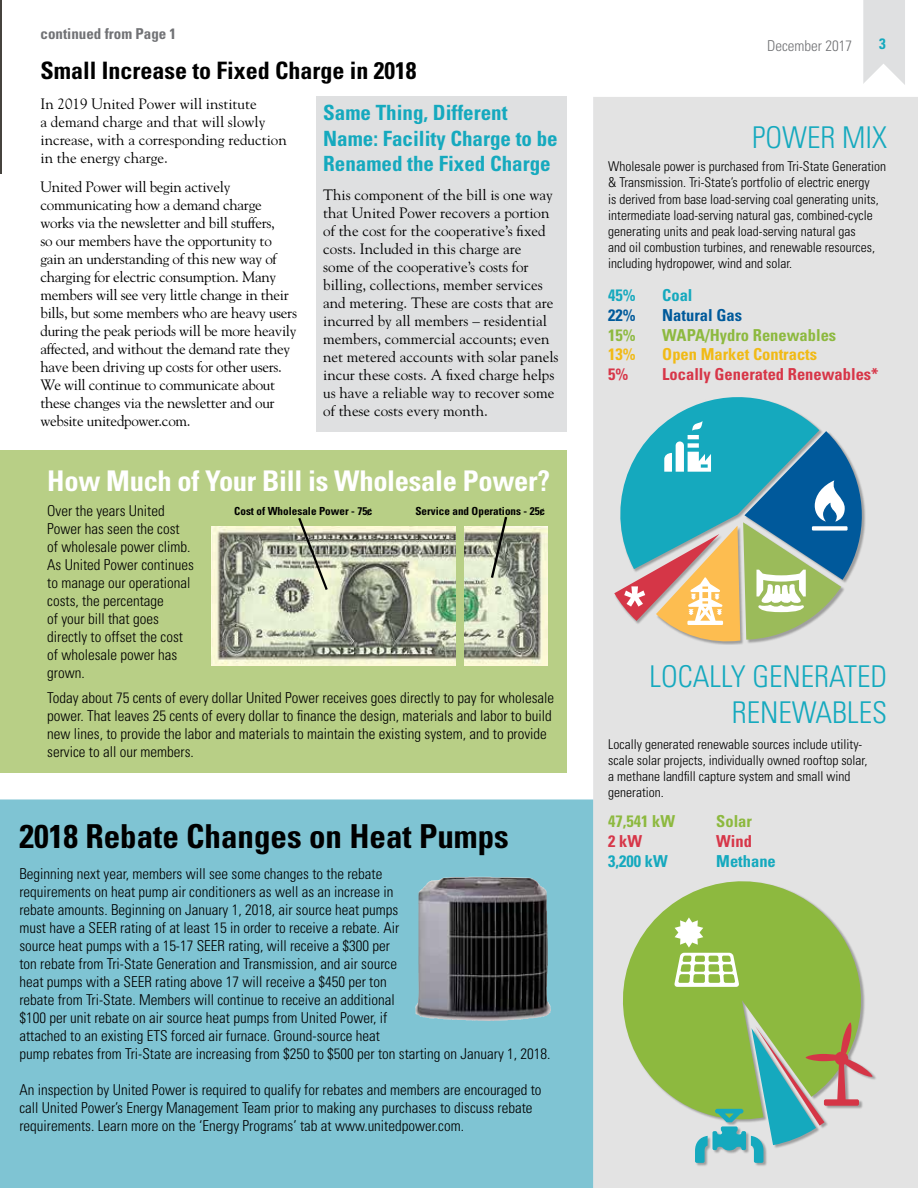
<style>
.page{position:relative;width:918px;height:1188px;background:#fff}
.page>*{position:absolute;margin:0;border:0;box-sizing:border-box;transform-origin:0 0}
.t1{font:700 condensed 33px "Univers";color:#000}
.t2{font:300 condensed 30px/36px "Univers";color:#15a9be;text-align:right}
.t3{font:700 condensed 28.5px "Univers";letter-spacing:-.01em;color:#fff}
.t4{font:700 condensed 24px "Univers";color:#000}
.t5{font:700 condensed 21px/25.2px "Univers";color:#15a9be}
.t6{font:700 condensed 16.5px "Univers";color:#8db93f}
.t7{font:700 condensed 16.5px "Univers";color:#d73648}
.t8{font:700 condensed 16.5px "Univers";color:#f1ba15}
.t9{font:700 condensed 16.5px "Univers";color:#15a9be}
.t10{font:700 condensed 16.5px "Univers";color:#005a9b}
.t11{font:300 condensed 15px/18px "Univers";color:#000}
.t12{font:15px/18px "Goudy";color:#000}
.t13{font:15px/18px "Goudy";letter-spacing:-.02em;color:#000}
.t14{font:700 condensed 15px "Univers";color:#717275}
.t15{font:300 condensed 15px "Univers";color:#717275}
.t16{font:700 condensed 15px "Univers";color:#15a9be}
.t17{font:300 condensed 13.5px/16.2px "Univers";color:#000}
.t18{font:700 condensed 11.1px "Univers";color:#000}
</style>
<div class="page">
<div style="left:0;top:450px;width:567px;height:323px;background:#b8cf86"></div>
<svg style="left:863px;top:0;width:42px;height:85px;background:#e3e4e5"></svg>
<div style="left:593px;top:97px;width:325px;height:1091px;background:#e3e3e3"></div>
<svg style="left:604px;top:386px;width:265px;height:258px;background:#89b6b6"></svg>
<div style="left:623px;top:881px;width:253px;height:286px;background:#e3e3e3"></div>
<svg style="left:606px;top:865px;width:271px;height:261px;fill:#8db93f"></svg>
<svg style="left:674px;top:917px;width:65px;height:70px;background:#b5d182"></svg>
<svg style="left:695px;top:1022px;width:178px;height:141px"></svg>
<hr style="left:0;top:0;width:1px;height:173px;background:#46433e">
<div style="left:316px;top:97px;width:251px;height:335px;background:#dfe0e1"></div>
<img style="left:465px;top:526px;width:83px;height:140px">
<img style="left:211px;top:526px;width:245px;height:140px">
<svg style="left:296px;top:517px;width:34px;height:75px;background:#b3b89e"></svg>
<svg style="left:489px;top:516px;width:20px;height:64px"></svg>
<div style="left:0;top:799px;width:593px;height:389px;background:#7fc4d3"></div>
<img style="left:415px;top:877px;width:136px;height:144px">
<p class="t14" style="left:40px;top:24px;width:137px">continued from Page 1</p>
<h3 class="t4" style="left:40px;top:55px;width:377px">Small Increase to Fixed Charge in 2018</h3>
<p class="t12" style="left:40px;top:94px;width:248px">In 2019 United Power will institute<br>a demand charge and that will slowly increase, with a corresponding reduction in the energy charge.</p>
<p class="t13" style="left:40px;top:177px;width:258px">United Power will begin actively communicating how a demand charge works via the newsletter and bill stuffers,<br>so our members have the opportunity to gain an understanding of this new way of charging for electric consumption. Many members will see very little change in their bills, but some members who are heavy users during the peak periods will be more heavily affected, and without the demand rate they have been driving up costs for other users.<br>We will continue to communicate about these changes via the newsletter and our website unitedpower.com.</p>
<h3 class="t5" style="left:323px;top:100px;width:236px">Same Thing, Different<br>Name: Facility Charge to be<br>Renamed the Fixed Charge</h3>
<p class="t12" style="left:323px;top:185px;width:237px">This component of the bill is one way that United Power recovers a portion of the cost for the cooperative’s fixed costs. Included in this charge are<br>some of the cooperative’s costs for billing, collections, member services and metering. These are costs that are incurred by all members – residential members, commercial accounts; even net metered accounts with solar panels incur these costs. A fixed charge helps us have a reliable way to recover some of these costs every month.</p>
<h3 class="t3" style="left:47px;top:464px;width:504px">How Much of Your Bill is Wholesale Power?</h3>
<p class="t11" style="left:47px;top:502px;width:148px">Over the years United<br>Power has seen the cost of wholesale power climb.<br>As United Power continues to manage our operational costs, the percentage<br>of your bill that goes directly to offset the cost of wholesale power has grown.</p>
<p class="t11" style="left:47px;top:688px;width:508px">Today about 75 cents of every dollar United Power receives goes directly to pay for wholesale power. That leaves 25 cents of every dollar to finance the design, materials and labor to build new lines, to provide the labor and materials to maintain the existing system, and to provide service to all our members.</p>
<p class="t18" style="left:234px;top:505px;width:139px">Cost of Wholesale Power - 75¢</p>
<p class="t18" style="left:415px;top:504px;width:131px">Service and Operations - 25¢</p>
<h1 class="t1" style="left:19px;top:816px;width:491px">2018 Rebate Changes on Heat Pumps</h1>
<p class="t11" style="left:19px;top:865px;width:533px">Beginning next year, members will see some changes to the rebate<br>requirements on heat pump air conditioners as well as an increase in<br>rebate amounts. Beginning on January 1, 2018, air source heat pumps<br>must have a SEER rating of at least 15 in order to receive a rebate. Air<br>source heat pumps with a 15-17 SEER rating, will receive a $300 per<br>ton rebate from Tri-State Generation and Transmission, and air source<br>heat pumps with a SEER rating above 17 will receive a $450 per ton<br>rebate from Tri-State. Members will continue to receive an additional<br>$100 per unit rebate on air source heat pumps from United Power, if<br>attached to an existing ETS forced air furnace. Ground-source heat<br>pump rebates from Tri-State are increasing from $250 to $500 per ton starting on January 1, 2018.</p>
<p class="t11" style="left:19px;top:1081px;width:524px">An inspection by United Power is required to qualify for rebates and members are encouraged to call United Power’s Energy Management Team prior to making any purchases to discuss rebate requirements. Learn more on the ‘Energy Programs’ tab at www.unitedpower.com.</p>
<p class="t15" style="left:767px;top:36px;width:86px">December 2017</p>
<p class="t16" style="left:879px;top:35px;width:8px">3</p>
<h2 class="t2" style="left:752px;top:119px;width:136px">POWER MIX</h2>
<p class="t17" style="left:608px;top:158px;width:279px">Wholesale power is purchased from Tri-State Generation &amp; Transmission. Tri-State’s portfolio of electric energy<br>is derived from base load-serving coal generating units, intermediate load-serving natural gas, combined-cycle generating units and peak load-serving natural gas<br>and oil combustion turbines, and renewable resources, including hydropower, wind and solar.</p>
<p class="t9" style="left:608px;top:285px;width:29px">45%</p>
<p class="t9" style="left:662px;top:285px;width:32px">Coal</p>
<p class="t10" style="left:608px;top:305px;width:29px">22%</p>
<p class="t10" style="left:662px;top:305px;width:81px">Natural Gas</p>
<p class="t6" style="left:608px;top:325px;width:29px">15%</p>
<p class="t6" style="left:662px;top:325px;width:175px">WAPA/Hydro Renewables</p>
<p class="t8" style="left:608px;top:344px;width:29px">13%</p>
<p class="t8" style="left:662px;top:344px;width:156px">Open Market Contracts</p>
<p class="t7" style="left:608px;top:364px;width:22px">5%</p>
<p class="t7" style="left:662px;top:364px;width:218px">Locally Generated Renewables*</p>
<h2 class="t2" style="left:649px;top:659px;width:239px">LOCALLY GENERATED<br>RENEWABLES</h2>
<p class="t17" style="left:608px;top:736px;width:261px">Locally generated renewable sources include utility&shy;scale solar projects, individually owned rooftop solar, a methane landfill capture system and small wind generation.</p>
<p class="t6" style="left:608px;top:811px;width:68px">47,541 kW</p>
<p class="t6" style="left:716px;top:811px;width:37px">Solar</p>
<p class="t7" style="left:608px;top:831px;width:35px">2 kW</p>
<p class="t7" style="left:716px;top:831px;width:37px">Wind</p>
<p class="t9" style="left:608px;top:851px;width:61px">3,200 kW</p>
<p class="t9" style="left:716px;top:851px;width:61px">Methane</p>
</div>
